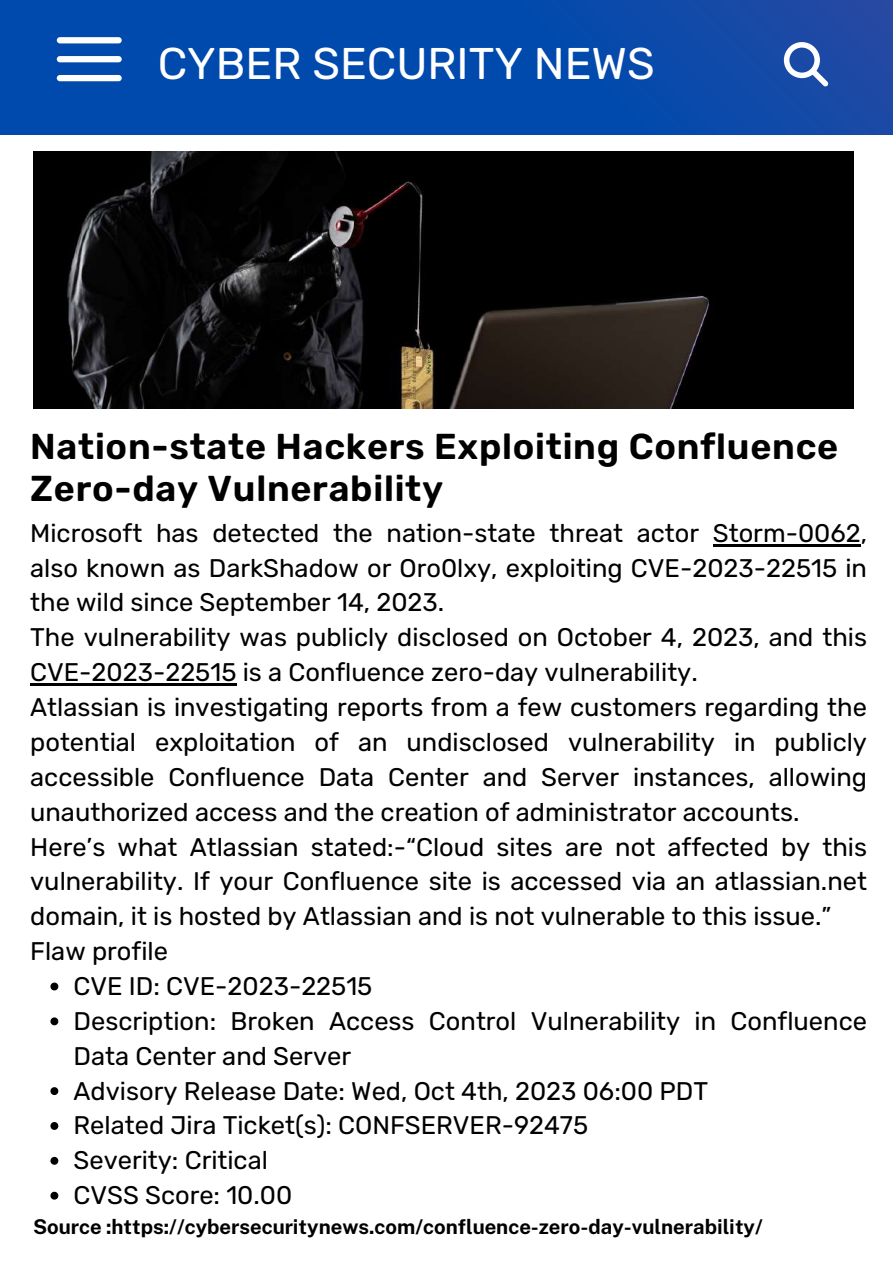
<style>
.page{position:relative;width:893px;height:1264px;background:#fff}
.page>*{position:absolute;margin:0;border:0;box-sizing:border-box;transform-origin:0 0}
.t1{font:44.4px "Rubik";color:#fff}
.t2{font:600 36px/42.8px "Rubik";letter-spacing:.02em;color:#000}
.t3{font:25.5px/34.8px "Rubik";color:#000}
.t4{font:700 20.4px "Public Sans";color:#000}
</style>
<div class="page">
<img style="left:33px;top:152px;width:820px;height:256px">
<svg style="left:0;top:0;width:892px;height:135px;background:#064aab"></svg>
<div style="left:57px;top:37px;width:65px;height:6px;background:#fff;border-radius:3px"></div>
<div style="left:57px;top:56px;width:65px;height:6px;background:#fff;border-radius:3px"></div>
<div style="left:57px;top:75px;width:65px;height:6px;background:#fff;border-radius:3px"></div>
<svg style="left:783px;top:42px;width:45px;height:45px"></svg>
<svg style="left:50px;top:982px;width:8px;height:8px"></svg>
<svg style="left:50px;top:1017px;width:8px;height:8px"></svg>
<svg style="left:50px;top:1087px;width:8px;height:7px"></svg>
<svg style="left:50px;top:1122px;width:8px;height:7px"></svg>
<svg style="left:50px;top:1156px;width:8px;height:8px"></svg>
<svg style="left:50px;top:1191px;width:8px;height:8px"></svg>
<hr style="left:712px;top:544px;width:148px;height:2px;background:#000">
<hr style="left:30px;top:683px;width:206px;height:2px;background:#000">
<h1 class="t1" style="left:158px;top:37px;width:498px">CYBER SECURITY NEWS</h1>
<h2 class="t2" style="left:30px;top:425px;width:809px">Nation-state Hackers Exploiting Confluence<br>Zero-day Vulnerability</h2>
<p class="t3" style="left:30px;top:515px;width:838px">Microsoft has detected the nation-state threat actor Storm-0062, also known as DarkShadow or Oro0lxy, exploiting CVE-2023-22515 in the wild since September 14, 2023.<br>The vulnerability was publicly disclosed on October 4, 2023, and this CVE-2023-22515 is a Confluence zero-day vulnerability.<br>Atlassian is investigating reports from a few customers regarding the potential exploitation of an undisclosed vulnerability in publicly accessible Confluence Data Center and Server instances, allowing unauthorized access and the creation of administrator accounts.<br>Here’s what Atlassian stated:-“Cloud sites are not affected by this vulnerability. If your Confluence site is accessed via an atlassian.net domain, it is hosted by Atlassian and is not vulnerable to this issue.” Flaw profile</p>
<p class="t3" style="left:74px;top:968px;width:794px">CVE ID: CVE-2023-22515<br>Description: Broken Access Control Vulnerability in Confluence Data Center and Server<br>Advisory Release Date: Wed, Oct 4th, 2023 06:00 PDT<br>Related Jira Ticket(s): CONFSERVER-92475<br>Severity: Critical<br>CVSS Score: 10.00</p>
<p class="t4" style="left:33px;top:1214px;width:731px">Source :https://cybersecuritynews.com/confluence-zero-day-vulnerability/</p>
</div>
